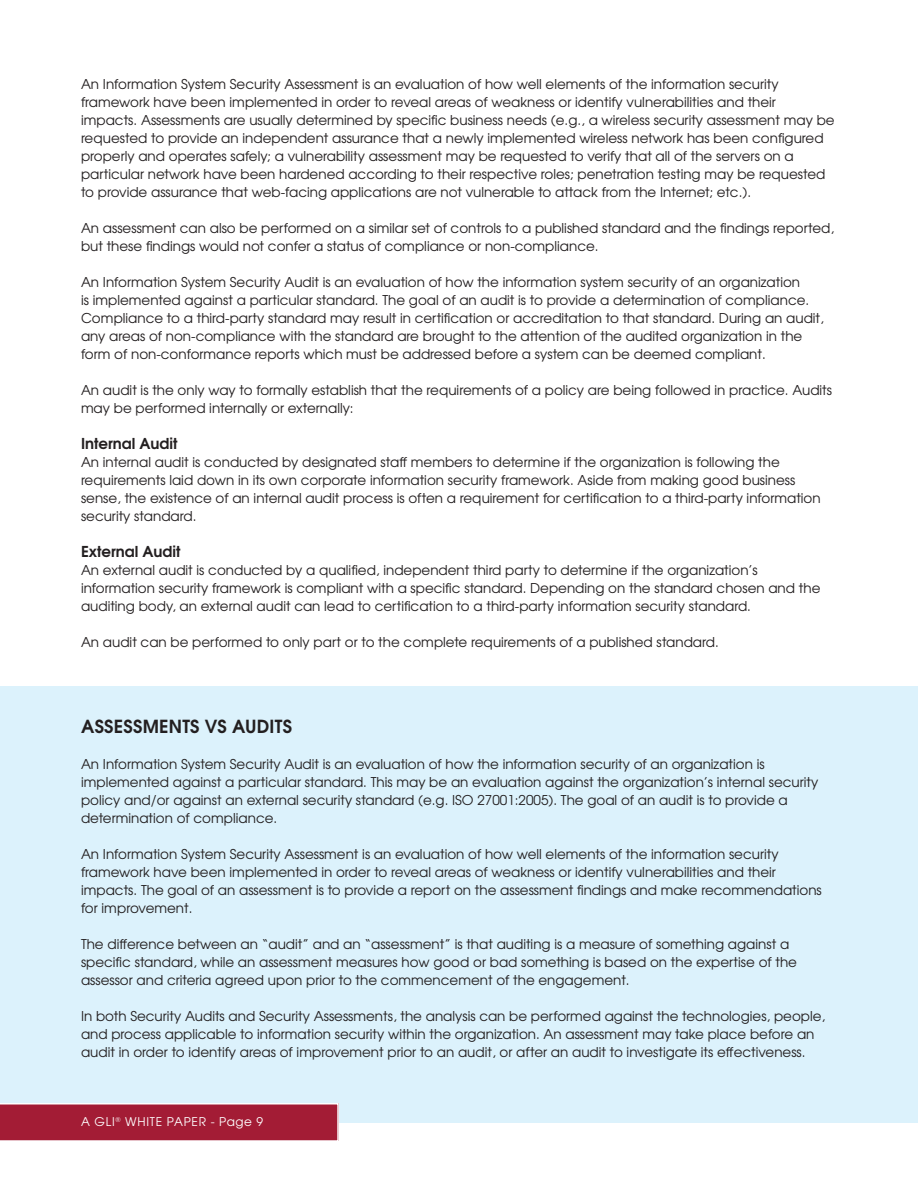
<style>
.page{position:relative;width:918px;height:1188px;background:#fff}
.page>*{position:absolute;margin:0;border:0;box-sizing:border-box;transform-origin:0 0}
.t1{font:700 18px "Te X Gyre Adventor";letter-spacing:.015em;color:#231f20}
.t2{font:700 15px "Te X Gyre Adventor";color:#231f20}
.t3{font:13.5px/18px "Te X Gyre Adventor";color:#231f20}
.t4{font:12px "Te X Gyre Adventor";letter-spacing:.065em;color:#fff}
</style>
<div class="page">
<div style="left:0;top:686px;width:918px;height:436px;background:#dcf2fc"></div>
<svg style="left:0;top:1103px;width:339px;height:38px;background:#a82940"></svg>
<p class="t3" style="left:81px;top:76px;width:755px">An Information System Security Assessment is an evaluation of how well elements of the information security framework have been implemented in order to reveal areas of weakness or identify vulnerabilities and their impacts. Assessments are usually determined by specific business needs (e.g., a wireless security assessment may be requested to provide an independent assurance that a newly implemented wireless network has been configured properly and operates safely; a vulnerability assessment may be requested to verify that all of the servers on a particular network have been hardened according to their respective roles; penetration testing may be requested to provide assurance that web-facing applications are not vulnerable to attack from the Internet; etc.).</p>
<p class="t3" style="left:81px;top:220px;width:755px">An assessment can also be performed on a similar set of controls to a published standard and the findings reported, but these findings would not confer a status of compliance or non-compliance.</p>
<p class="t3" style="left:81px;top:274px;width:744px">An Information System Security Audit is an evaluation of how the information system security of an organization<br>is implemented against a particular standard. The goal of an audit is to provide a determination of compliance.<br>Compliance to a third-party standard may result in certification or accreditation to that standard. During an audit, any areas of non-compliance with the standard are brought to the attention of the audited organization in the form of non-conformance reports which must be addressed before a system can be deemed compliant.</p>
<p class="t3" style="left:81px;top:382px;width:753px">An audit is the only way to formally establish that the requirements of a policy are being followed in practice. Audits may be performed internally or externally:</p>
<p class="t2" style="left:81px;top:437px;width:98px">Internal Audit</p>
<p class="t3" style="left:81px;top:454px;width:741px">An internal audit is conducted by designated staff members to determine if the organization is following the requirements laid down in its own corporate information security framework. Aside from making good business sense, the existence of an internal audit process is often a requirement for certification to a third-party information security standard.</p>
<p class="t2" style="left:81px;top:545px;width:101px">External Audit</p>
<p class="t3" style="left:81px;top:562px;width:741px">An external audit is conducted by a qualified, independent third party to determine if the organization’s information security framework is compliant with a specific standard. Depending on the standard chosen and the auditing body, an external audit can lead to certification to a third-party information security standard.</p>
<p class="t3" style="left:81px;top:634px;width:639px">An audit can be performed to only part or to the complete requirements of a published standard.</p>
<h1 class="t1" style="left:81px;top:719px;width:212px">ASSESSMENTS VS AUDITS</h1>
<p class="t3" style="left:81px;top:756px;width:739px">An Information System Security Audit is an evaluation of how the information security of an organization is implemented against a particular standard. This may be an evaluation against the organization’s internal security policy and/or against an external security standard (e.g. ISO 27001:2005). The goal of an audit is to provide a determination of compliance.</p>
<p class="t3" style="left:81px;top:846px;width:742px">An Information System Security Assessment is an evaluation of how well elements of the information security framework have been implemented in order to reveal areas of weakness or identify vulnerabilities and their impacts. The goal of an assessment is to provide a report on the assessment findings and make recommendations for improvement.</p>
<p class="t3" style="left:81px;top:936px;width:718px">The difference between an “audit” and an “assessment” is that auditing is a measure of something against a specific standard, while an assessment measures how good or bad something is based on the expertise of the assessor and criteria agreed upon prior to the commencement of the engagement.</p>
<p class="t3" style="left:81px;top:1008px;width:746px">In both Security Audits and Security Assessments, the analysis can be performed against the technologies, people, and process applicable to information security within the organization. An assessment may take place before an audit in order to identify areas of improvement prior to an audit, or after an audit to investigate its effectiveness.</p>
<p class="t4" style="left:81px;top:1117px;width:184px">A GLI<sup>®</sup> WHITE PAPER - Page 9</p>
</div>
